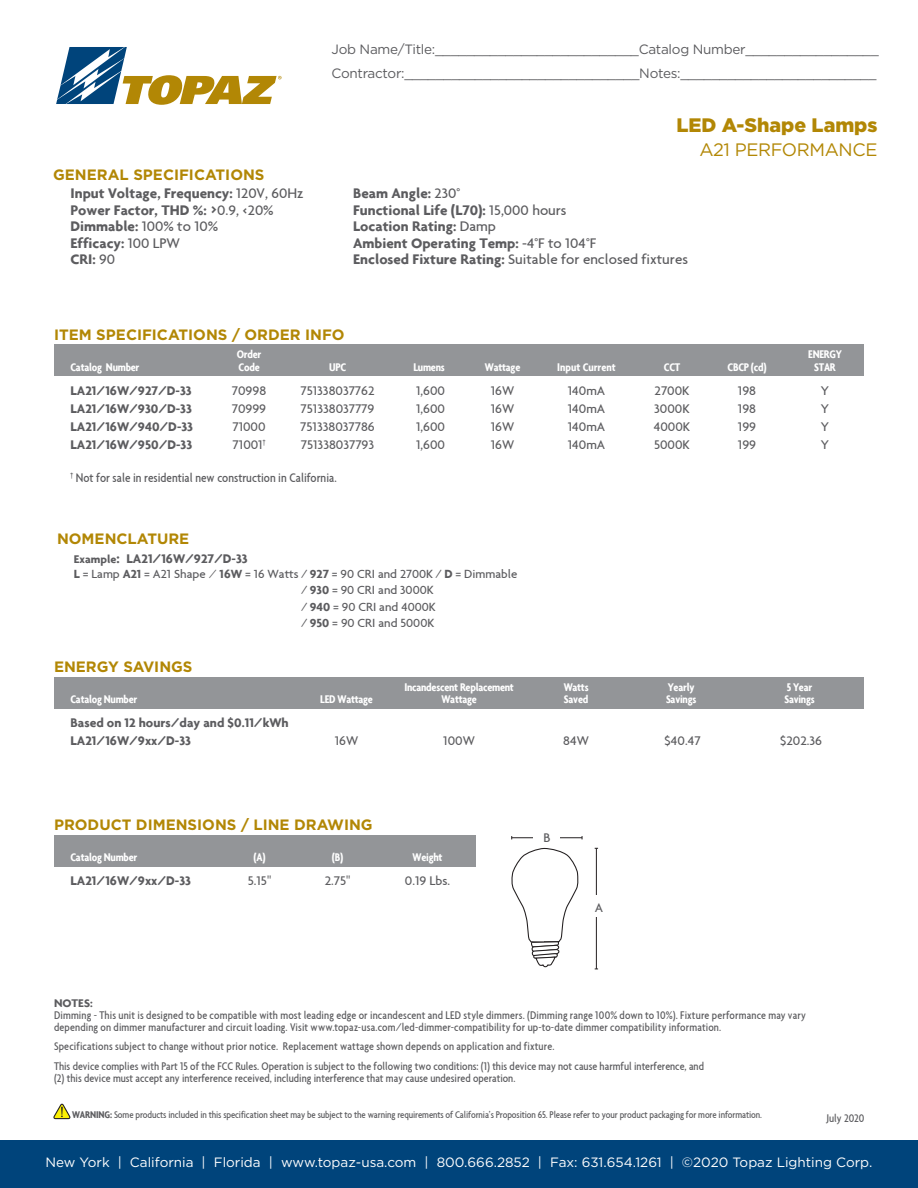
<style>
.page{position:relative;width:918px;height:1188px;background:#fff}
.page>*{position:absolute;margin:0;border:0;box-sizing:border-box;transform-origin:0 0}
.t1{font:900 19.5px "Gotham";color:#b28705}
.t2{font:18px "Gotham";letter-spacing:-.02em;color:#b28705}
.t3{font:700 15px "Agenda";color:#5c5c5f}
.t4{font:700 15px "Gotham";color:#b28705}
.t5{font:500 15px "Agenda";color:#5c5c5f}
.t6{font:500 13.5px "Agenda";color:#5c5c5f}
.t7{font:700 13.5px "Agenda";color:#5c5c5f}
.t8{font:13.5px "Gotham";letter-spacing:-.02em;color:#5c5c5f}
.t9{font:13.5px "Gotham";color:#fff}
.t10{font:500 condensed 13.5px "Agenda";color:#5c5c5f}
.t11{font:500 12.75px "Agenda";color:#5c5c5f}
.t12{font:500 condensed 12px "Agenda";letter-spacing:.005em;color:#5c5c5f}
.t13{font:700 condensed 12px "Agenda";letter-spacing:-.02em;color:#fff}
.t14{font:700 condensed 12px "Agenda";color:#fff}
.t15{font:700 12px "Agenda";color:#5c5c5f}
.t16{font:500 condensed 10.5px "Agenda";letter-spacing:-.01em;color:#5c5c5f}
.s1{font-weight:500}
.s2{font-weight:500;font-size:19.5px}
.s3{font-weight:700}
.s4{font-size:12px}
.s5{font-size:15px}
.s6{font-weight:300}
.s7{font-stretch:condensed}
</style>
<div class="page">
<svg style="left:56px;top:47px;width:226px;height:58px"></svg>
<div style="left:0;top:1140px;width:918px;height:48px;background:#00447b"></div>
<div style="left:54px;top:345px;width:810px;height:31px;background:#939598"></div>
<div style="left:54px;top:835px;width:421px;height:32px;background:#939598"></div>
<hr style="left:596px;top:848px;width:1px;height:121px;background:#231f20">
<div style="left:591px;top:895px;width:16px;height:21px;background:#fff"></div>
<hr style="left:512px;top:837px;width:70px;height:1px;background:#231f20">
<div style="left:533px;top:828px;width:27px;height:16px;background:#fff"></div>
<div style="left:54px;top:678px;width:810px;height:31px;background:#939598"></div>
<svg style="left:53px;top:1103px;width:18px;height:17px"></svg>
<svg style="left:511px;top:848px;width:68px;height:120px"></svg>
<p class="t8" style="left:332px;top:40px;width:549px">Job Name/Title:__________________________Catalog Number_________________</p>
<p class="t8" style="left:332px;top:64px;width:546px">Contractor:______________________________Notes:_________________________</p>
<p class="t4" style="left:53px;top:165px;width:213px">GENERAL SPECIFICATIONS</p>
<p class="t3" style="left:71px;top:184px;width:234px">Input Voltage, Frequency: <span class="s1">120V, 60Hz</span></p>
<p class="t3" style="left:71px;top:201px;width:205px">Power Factor, THD %: <span class="s2">&gt;</span><span class="s1">0.9, &lt;20%</span></p>
<p class="t3" style="left:71px;top:217px;width:149px">Dimmable: <span class="s1">100% to 10%</span></p>
<p class="t3" style="left:71px;top:234px;width:111px">Efficacy: <span class="s1">100 LPW</span></p>
<p class="t3" style="left:71px;top:250px;width:46px">CRI: <span class="s1">90</span></p>
<p class="t1" style="left:676px;top:112px;width:203px">LED A-Shape Lamps</p>
<p class="t2" style="left:699px;top:138px;width:180px">A21 PERFORMANCE</p>
<p class="t3" style="left:353px;top:184px;width:108px">Beam Angle: <span class="s1">230°</span></p>
<p class="t3" style="left:353px;top:201px;width:215px">Functional Life (L70): <span class="s1">15,000 hours</span></p>
<p class="t3" style="left:353px;top:217px;width:144px">Location Rating: <span class="s1">Damp</span></p>
<p class="t3" style="left:353px;top:234px;width:245px">Ambient Operating Temp: <span class="s1">-4°F to 104°F</span></p>
<p class="t5" style="left:353px;top:250px;width:336px"><span class="s3">Enclosed Fixture Rating:</span> Suitable for enclosed fixtures</p>
<p class="t4" style="left:54px;top:325px;width:292px">ITEM SPECIFICATIONS / ORDER INFO</p>
<p class="t13" style="left:237px;top:347px;width:26px">Order</p>
<p class="t13" style="left:808px;top:347px;width:35px">ENERGY</p>
<p class="t13" style="left:71px;top:360px;width:70px">Catalog Number</p>
<p class="t13" style="left:239px;top:360px;width:23px">Code</p>
<p class="t13" style="left:329px;top:360px;width:19px">UPC</p>
<p class="t13" style="left:413px;top:360px;width:33px">Lumens</p>
<p class="t13" style="left:485px;top:360px;width:37px">Wattage</p>
<p class="t14" style="left:557px;top:360px;width:60px">Input Current</p>
<p class="t13" style="left:664px;top:360px;width:18px">CCT</p>
<p class="t13" style="left:728px;top:360px;width:41px">CBCP (cd)</p>
<p class="t13" style="left:814px;top:360px;width:23px">STAR</p>
<p class="t7" style="left:71px;top:382px;width:123px">LA21/16W/927/D-33</p>
<p class="t6" style="left:232px;top:382px;width:36px">70998</p>
<p class="t6" style="left:301px;top:382px;width:76px">751338037762</p>
<p class="t6" style="left:416px;top:382px;width:30px">1,600</p>
<p class="t6" style="left:491px;top:382px;width:25px">16W</p>
<p class="t6" style="left:568px;top:382px;width:39px">140mA</p>
<p class="t6" style="left:655px;top:382px;width:37px">2700K</p>
<p class="t6" style="left:738px;top:382px;width:20px">198</p>
<p class="t6" style="left:821px;top:382px;width:10px">Y</p>
<p class="t7" style="left:71px;top:400px;width:123px">LA21/16W/930/D-33</p>
<p class="t6" style="left:232px;top:400px;width:36px">70999</p>
<p class="t6" style="left:301px;top:400px;width:75px">751338037779</p>
<p class="t6" style="left:416px;top:400px;width:30px">1,600</p>
<p class="t6" style="left:491px;top:400px;width:25px">16W</p>
<p class="t6" style="left:568px;top:400px;width:39px">140mA</p>
<p class="t6" style="left:654px;top:400px;width:37px">3000K</p>
<p class="t6" style="left:738px;top:400px;width:20px">198</p>
<p class="t6" style="left:821px;top:400px;width:10px">Y</p>
<p class="t7" style="left:71px;top:418px;width:124px">LA21/16W/940/D-33</p>
<p class="t6" style="left:232px;top:418px;width:35px">71000</p>
<p class="t6" style="left:300px;top:418px;width:76px">751338037786</p>
<p class="t6" style="left:416px;top:418px;width:30px">1,600</p>
<p class="t6" style="left:491px;top:418px;width:25px">16W</p>
<p class="t6" style="left:568px;top:418px;width:39px">140mA</p>
<p class="t6" style="left:654px;top:418px;width:38px">4000K</p>
<p class="t6" style="left:738px;top:418px;width:20px">199</p>
<p class="t6" style="left:821px;top:418px;width:10px">Y</p>
<p class="t7" style="left:71px;top:436px;width:123px">LA21/16W/950/D-33</p>
<p class="t6" style="left:233px;top:436px;width:34px">71001<sup>†</sup></p>
<p class="t6" style="left:301px;top:436px;width:75px">751338037793</p>
<p class="t6" style="left:416px;top:436px;width:30px">1,600</p>
<p class="t6" style="left:491px;top:436px;width:25px">16W</p>
<p class="t6" style="left:568px;top:436px;width:39px">140mA</p>
<p class="t6" style="left:654px;top:436px;width:37px">5000K</p>
<p class="t6" style="left:738px;top:436px;width:20px">199</p>
<p class="t6" style="left:821px;top:436px;width:10px">Y</p>
<p class="t10" style="left:71px;top:470px;width:268px"><sup>†</sup> Not for sale in residential new construction in California.</p>
<p class="t4" style="left:57px;top:529px;width:134px">NOMENCLATURE</p>
<p class="t7" style="left:74px;top:550px;width:175px"><span class="s4">Example</span><span class="s5">:</span> LA21/16W/927/D-33</p>
<p class="t11" style="left:74px;top:566px;width:445px"><span class="s3">L</span> = Lamp <span class="s3">A21</span> = A21 Shape <span class="s6">/</span> <span class="s3">16W</span> = 16 Watts <span class="s7">/</span> <span class="s3">927</span> = 90 CRI and 2700K <span class="s7">/</span> <span class="s3">D</span> = Dimmable</p>
<p class="t11" style="left:301px;top:582px;width:134px"><span class="s7">/</span> <span class="s3">930</span> = 90 CRI and 3000K</p>
<p class="t11" style="left:301px;top:599px;width:136px"><span class="s7">/</span> <span class="s3">940</span> = 90 CRI and 4000K</p>
<p class="t11" style="left:301px;top:615px;width:135px"><span class="s7">/</span> <span class="s3">950</span> = 90 CRI and 5000K</p>
<p class="t4" style="left:54px;top:657px;width:140px">ENERGY SAVINGS</p>
<p class="t13" style="left:404px;top:680px;width:111px">Incandescent Replacement</p>
<p class="t13" style="left:564px;top:680px;width:26px">Watts</p>
<p class="t13" style="left:668px;top:680px;width:28px">Yearly</p>
<p class="t13" style="left:787px;top:680px;width:27px">5 Year</p>
<p class="t13" style="left:71px;top:692px;width:68px">Catalog Number</p>
<p class="t13" style="left:320px;top:692px;width:54px">LED Wattage</p>
<p class="t13" style="left:441px;top:692px;width:37px">Wattage</p>
<p class="t13" style="left:564px;top:692px;width:26px">Saved</p>
<p class="t13" style="left:666px;top:692px;width:32px">Savings</p>
<p class="t13" style="left:784px;top:692px;width:32px">Savings</p>
<p class="t7" style="left:71px;top:714px;width:220px">Based on 12 hours/day and $0.11/kWh</p>
<p class="t7" style="left:71px;top:732px;width:122px">LA21/16W/9xx/D-33</p>
<p class="t6" style="left:335px;top:732px;width:25px">16W</p>
<p class="t6" style="left:443px;top:732px;width:33px">100W</p>
<p class="t6" style="left:563px;top:732px;width:27px">84W</p>
<p class="t6" style="left:665px;top:732px;width:38px">$40.47</p>
<p class="t6" style="left:780px;top:732px;width:44px">$202.36</p>
<p class="t4" style="left:54px;top:815px;width:320px">PRODUCT DIMENSIONS / LINE DRAWING</p>
<p class="t13" style="left:71px;top:850px;width:68px">Catalog Number</p>
<p class="t13" style="left:254px;top:850px;width:14px">(A)</p>
<p class="t13" style="left:332px;top:850px;width:13px">(B)</p>
<p class="t13" style="left:413px;top:850px;width:31px">Weight</p>
<p class="t7" style="left:71px;top:872px;width:122px">LA21/16W/9xx/D-33</p>
<p class="t6" style="left:248px;top:872px;width:25px">5.15"</p>
<p class="t6" style="left:325px;top:872px;width:27px">2.75"</p>
<p class="t6" style="left:405px;top:872px;width:47px">0.19 Lbs.</p>
<p class="t6" style="left:543px;top:830px;width:9px">B</p>
<p class="t6" style="left:595px;top:899px;width:10px">A</p>
<p class="t15" style="left:54px;top:996px;width:40px">NOTES:</p>
<p class="t12" style="left:54px;top:1008px;width:753px">Dimming - This unit is designed to be compatible with most leading edge or incandescent and LED style dimmers. (Dimming range 100% down to 10%). Fixture performance may vary</p>
<p class="t12" style="left:54px;top:1020px;width:669px">depending on dimmer manufacturer and circuit loading. Visit www.topaz-usa.com/led-dimmer-compatibility for up-to-date dimmer compatibility information.</p>
<p class="t12" style="left:54px;top:1040px;width:502px">Specifications subject to change without prior notice. Replacement wattage shown depends on application and fixture.</p>
<p class="t12" style="left:54px;top:1059px;width:652px">This device complies with Part 15 of the FCC Rules. Operation is subject to the following two conditions: (1) this device may not cause harmful interference, and</p>
<p class="t12" style="left:54px;top:1071px;width:463px">(2) this device must accept any interference received, including interference that may cause undesired operation.</p>
<p class="t16" style="left:72px;top:1108px;width:692px"><span class="s3">WARNING:</span> Some products included in this specification sheet may be subject to the warning requirements of California’s Proposition 65. Please refer to your product packaging for more information.</p>
<p class="t12" style="left:826px;top:1111px;width:40px">July 2020</p>
<p class="t9" style="left:46px;top:1154px;width:828px">New York | California | Florida | www.topaz-usa.com | 800.666.2852 | Fax: 631.654.1261 | ©2020 Topaz Lighting Corp.</p>
</div>
